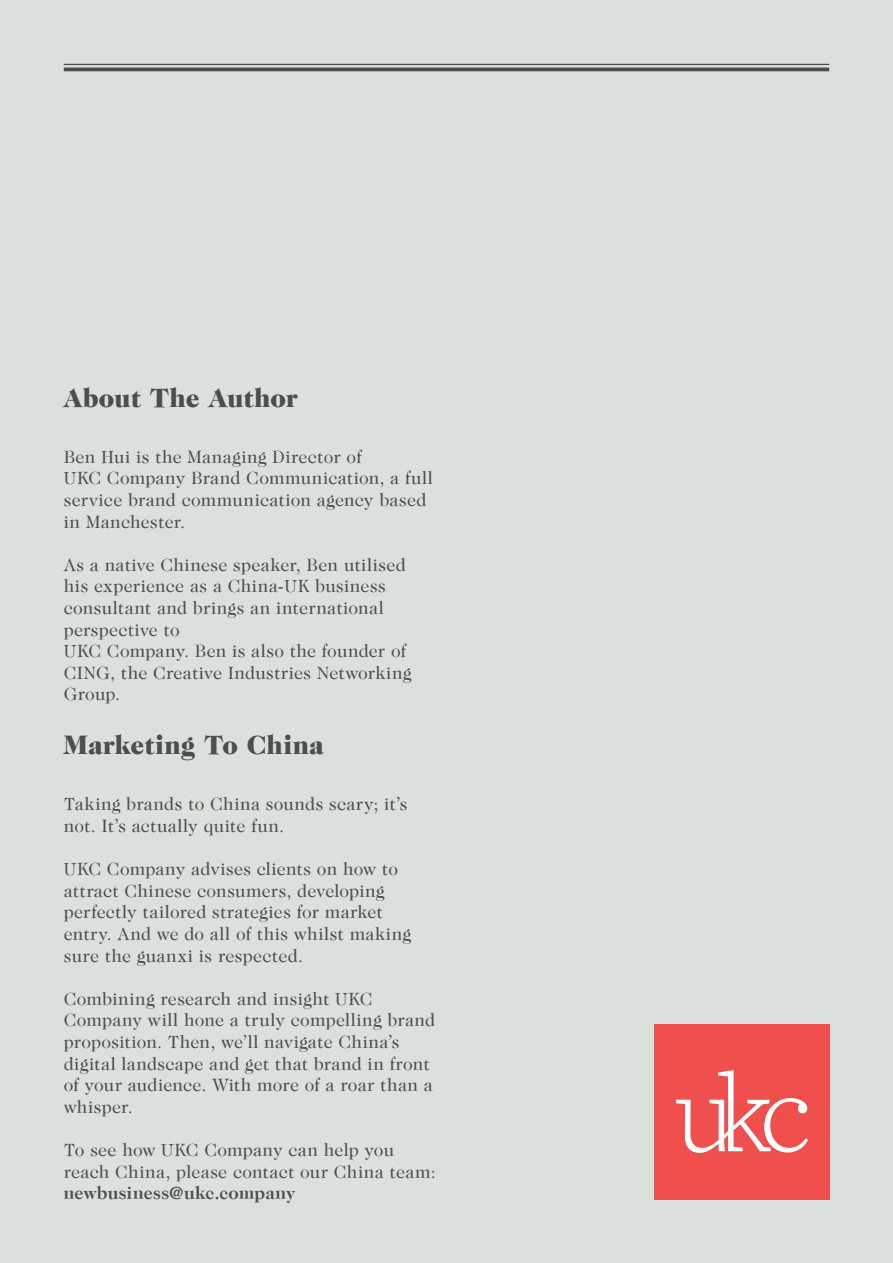
<style>
.page{position:relative;width:893px;height:1263px;background:#dae0db}
.page>*{position:absolute;margin:0;border:0;box-sizing:border-box;transform-origin:0 0}
.t1{font:900 27px "Caslon Two Twenty Four LT";color:#4d4d4f}
.t2{font:18px/21.6px "Caslon Two Twenty Four LT";letter-spacing:.015em;color:#4d4d4f}
.t3{font:700 18px "Caslon Two Twenty Four LT";letter-spacing:.015em;color:#4d4d4f}
</style>
<div class="page">
<div style="left:654px;top:1024px;width:175px;height:175px;background:#ef504d"></div>
<svg style="left:676px;top:1070px;width:132px;height:83px"></svg>
<hr style="left:64px;top:68px;width:765px;height:3px;background:#4d4d4f">
<hr style="left:64px;top:64px;width:765px;height:1px;background:#4d4d4f">
<h1 class="t1" style="left:64px;top:382px;width:236px">About The Author</h1>
<p class="t2" style="left:64px;top:446px;width:370px">Ben Hui is the Managing Director of<br>UKC Company Brand Communication, a full service brand communication agency based in Manchester.</p>
<p class="t2" style="left:64px;top:554px;width:349px">As a native Chinese speaker, Ben utilised his experience as a China-UK business consultant and brings an international perspective to<br>UKC Company. Ben is also the founder of<br>CING, the Creative Industries Networking<br>Group.</p>
<h1 class="t1" style="left:64px;top:729px;width:261px">Marketing To China</h1>
<p class="t2" style="left:64px;top:793px;width:345px">Taking brands to China sounds scary; it’s not. It’s actually quite fun.</p>
<p class="t2" style="left:64px;top:858px;width:349px">UKC Company advises clients on how to attract Chinese consumers, developing perfectly tailored strategies for market entry. And we do all of this whilst making sure the guanxi is respected.</p>
<p class="t2" style="left:64px;top:988px;width:373px">Combining research and insight UKC Company will hone a truly compelling brand proposition. Then, we’ll navigate China’s digital landscape and get that brand in front of your audience. With more of a roar than a whisper.</p>
<p class="t2" style="left:64px;top:1139px;width:374px">To see how UKC Company can help you reach China, please contact our China team:</p>
<p class="t3" style="left:64px;top:1182px;width:233px">newbusiness@ukc.company</p>
</div>
